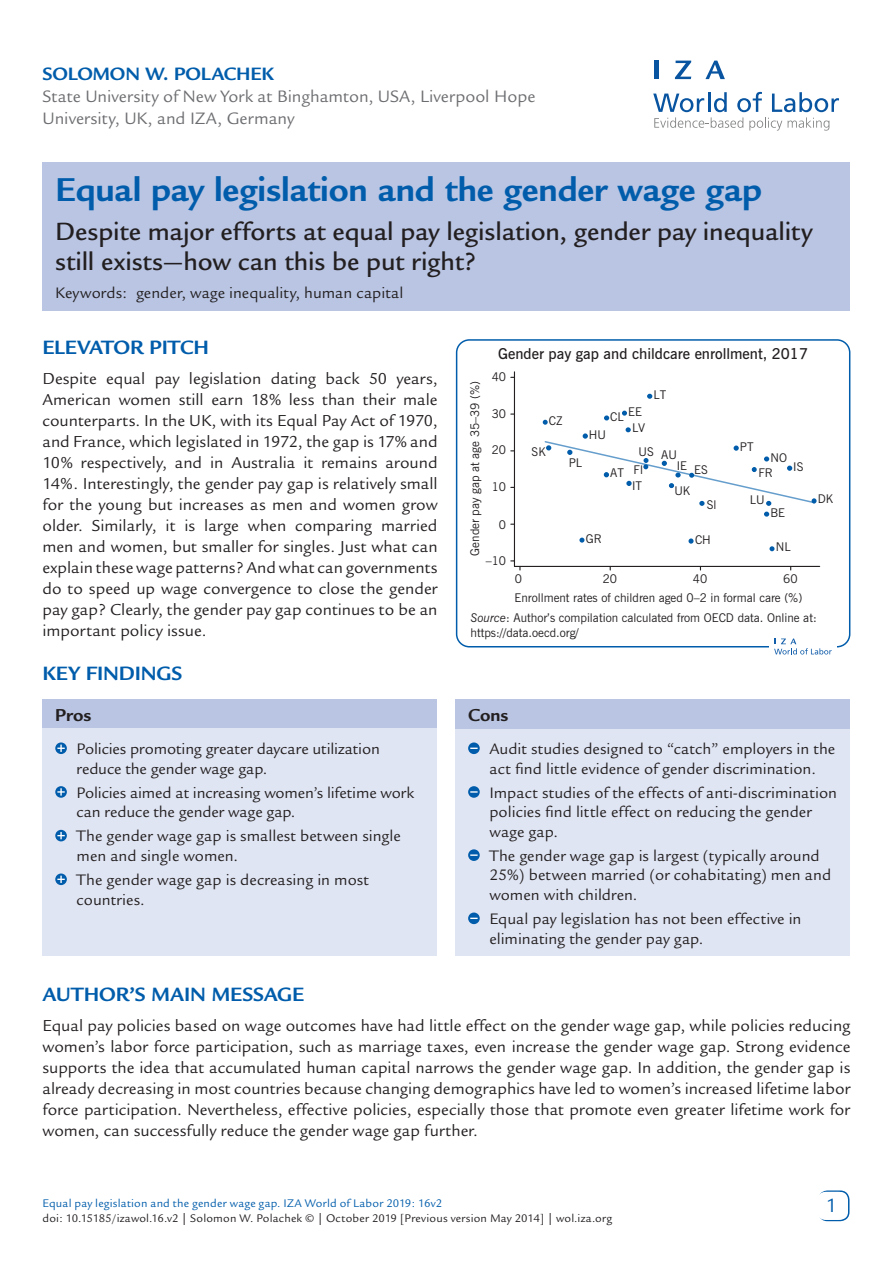
<style>
.page{position:relative;width:893px;height:1263px;background:#fff}
.page>*{position:absolute;margin:0;border:0;box-sizing:border-box;transform-origin:0 0}
.Cover__Title{font:700 36px "Legacy Sans";letter-spacing:-.005em;color:#015dab}
.Cover__Subtitle{font:500 27px/30px "Legacy Sans";letter-spacing:-.005em;color:#231f20}
.Main__A_Level_Headin{font:700 21px "Legacy Sans";letter-spacing:-.01em;color:#015dab}
.t1{font:21px "Legacy Sans";color:#015dab}
.Cover__AuthorName{font:700 19.5px "Legacy Sans";letter-spacing:-.005em;color:#015dab}
.Cover__Pro_Con_Heade{font:700 18.75px "Legacy Sans";letter-spacing:-.005em;color:#231f20}
.Cover__Affiliation{font:18px/21.6px "Legacy Sans";color:#6c6d70}
.Main__Bodytext{font:17.25px/21px "Legacy Sans";color:#231f20;text-align:justify}
.Cover__Pro_Con_Bulle{font:16.5px/19.5px "Legacy Sans";color:#231f20}
.Keywords{font:16.5px "Legacy Sans";color:#231f20}
.t2{font:600 15px "News Gothic BT";color:#231f20}
.t3{font:12px/14.4px "News Gothic BT";color:#231f20}
.t4{font:12px "Legacy Sans";letter-spacing:.015em;color:#231f20}
.Cover_Footer{font:12px "Legacy Sans";letter-spacing:.015em;color:#015dab}
.s1{font-style:italic}
</style>
<div class="page">
<div style="left:43px;top:162px;width:807px;height:149px;background:#b9c5e3"></div>
<div style="left:818px;top:1190px;width:31px;height:31px;border:2px solid #015dab;border-radius:9px"></div>
<div style="left:817px;top:1192px;width:30px;height:28px;background:#fff;border-radius:9px"></div>
<svg style="left:653px;top:92px;width:186px;height:39px"></svg>
<hr style="left:654px;top:61px;width:4px;height:18px;background:#0854a0">
<svg style="left:675px;top:61px;width:16px;height:18px"></svg>
<svg style="left:705px;top:61px;width:20px;height:18px"></svg>
<div style="left:455px;top:699px;width:395px;height:257px;background:#e0e5f3"></div>
<div style="left:455px;top:699px;width:395px;height:29px;background:#b9c5e3"></div>
<svg style="left:468px;top:742px;width:12px;height:12px"></svg>
<div style="left:468px;top:786px;width:12px;height:12px;background:#015dab;border-radius:50%"></div>
<svg style="left:470px;top:791px;width:8px;height:2px"></svg>
<div style="left:468px;top:849px;width:12px;height:12px;background:#015dab;border-radius:50%"></div>
<svg style="left:470px;top:854px;width:8px;height:2px"></svg>
<svg style="left:468px;top:912px;width:12px;height:12px"></svg>
<div style="left:43px;top:699px;width:394px;height:257px;background:#e0e5f3"></div>
<div style="left:43px;top:699px;width:394px;height:28px;background:#b9c5e3"></div>
<svg style="left:55px;top:742px;width:12px;height:12px"></svg>
<svg style="left:57px;top:745px;width:8px;height:7px"></svg>
<svg style="left:55px;top:786px;width:12px;height:12px"></svg>
<svg style="left:57px;top:788px;width:8px;height:8px"></svg>
<svg style="left:55px;top:830px;width:12px;height:11px"></svg>
<svg style="left:57px;top:832px;width:8px;height:7px"></svg>
<svg style="left:55px;top:873px;width:12px;height:12px"></svg>
<svg style="left:57px;top:876px;width:8px;height:7px"></svg>
<div style="left:456px;top:339px;width:394px;height:308px;border:2px solid #015dab;border-radius:13px"></div>
<svg style="left:579px;top:538px;width:5px;height:5px"></svg>
<svg style="left:647px;top:394px;width:5px;height:5px"></svg>
<svg style="left:688px;top:538px;width:6px;height:6px"></svg>
<svg style="left:764px;top:512px;width:5px;height:5px"></svg>
<svg style="left:769px;top:546px;width:5px;height:5px"></svg>
<svg style="left:543px;top:411px;width:273px;height:95px"></svg>
<hr style="left:514px;top:372px;width:1px;height:194px;background:#231f20">
<svg style="left:511px;top:560px;width:9px;height:10px"></svg>
<hr style="left:514px;top:566px;width:306px;height:1px;background:#231f20">
<div style="left:769px;top:633px;width:68px;height:27px;background:#fff"></div>
<svg style="left:774px;top:638px;width:58px;height:16px"></svg>
<p class="Cover__AuthorName" style="left:43px;top:63px;width:233px">SOLOMON W. POLACHEK</p>
<p class="Cover__Affiliation" style="left:43px;top:86px;width:494px">State University of New York at Binghamton, USA, Liverpool Hope<br>University, UK, and IZA, Germany</p>
<p class="Cover__Title" style="left:55px;top:169px;width:708px">Equal pay legislation and the gender wage gap</p>
<p class="Cover__Subtitle" style="left:55px;top:216px;width:759px">Despite major efforts at equal pay legislation, gender pay inequality still exists—how can this be put right?</p>
<p class="Keywords" style="left:55px;top:283px;width:350px">Keywords: gender, wage inequality, human capital</p>
<p class="Main__A_Level_Headin" style="left:42px;top:336px;width:168px">ELEVATOR PITCH</p>
<p class="Main__Bodytext" style="left:42px;top:368px;width:397px">Despite equal pay legislation dating back 50 years, American women still earn 18% less than their male counterparts. In the UK, with its Equal Pay Act of 1970, and France, which legislated in 1972, the gap is 17% and 10% respectively, and in Australia it remains around 14%. Interestingly, the gender pay gap is relatively small for the young but increases as men and women grow older. Similarly, it is large when comparing married men and women, but smaller for singles. Just what can explain these wage patterns? And what can governments do to speed up wage convergence to close the gender pay gap? Clearly, the gender pay gap continues to be an important policy issue.</p>
<p class="Main__A_Level_Headin" style="left:42px;top:661px;width:141px">KEY FINDINGS</p>
<p class="Cover__Pro_Con_Heade" style="left:55px;top:704px;width:38px">Pros</p>
<p class="Cover__Pro_Con_Bulle" style="left:77px;top:739px;width:305px">Policies promoting greater daycare utilization reduce the gender wage gap.</p>
<p class="Cover__Pro_Con_Bulle" style="left:77px;top:783px;width:339px">Policies aimed at increasing women’s lifetime work can reduce the gender wage gap.</p>
<p class="Cover__Pro_Con_Bulle" style="left:77px;top:827px;width:326px">The gender wage gap is smallest between single men and single women.</p>
<p class="Cover__Pro_Con_Bulle" style="left:77px;top:870px;width:294px">The gender wage gap is decreasing in most countries.</p>
<p class="t2" style="left:498px;top:344px;width:311px">Gender pay gap and childcare enrollment, 2017</p>
<p class="t3" style="left:492px;top:369px;width:16px">40</p>
<p class="t3" style="left:468px;top:555px;width:176px;rotate:-90deg">Gender pay gap at age 35–39 (%)</p>
<p class="t3" style="left:492px;top:406px;width:16px">30</p>
<p class="t3" style="left:492px;top:443px;width:16px">20</p>
<p class="t3" style="left:492px;top:479px;width:16px">10</p>
<p class="t3" style="left:499px;top:517px;width:9px">0</p>
<p class="t3" style="left:486px;top:553px;width:22px">–10</p>
<p class="t3" style="left:549px;top:413px;width:15px">CZ</p>
<p class="t3" style="left:532px;top:444px;width:16px">SK</p>
<p class="t3" style="left:569px;top:455px;width:15px">PL</p>
<p class="t3" style="left:610px;top:407px;width:37px;text-align:right">CL EE<br>LV</p>
<p class="t3" style="left:589px;top:427px;width:19px">HU</p>
<p class="t3" style="left:654px;top:387px;width:14px">LT</p>
<p class="t3" style="left:610px;top:466px;width:15px">AT</p>
<p class="t3" style="left:638px;top:444px;width:17px">US</p>
<p class="t3" style="left:633px;top:462px;width:11px">Fl</p>
<p class="t3" style="left:632px;top:478px;width:12px">IT</p>
<p class="t3" style="left:661px;top:447px;width:17px">AU</p>
<p class="t3" style="left:674px;top:483px;width:18px">UK</p>
<p class="t3" style="left:677px;top:459px;width:12px">IE</p>
<p class="t3" style="left:694px;top:462px;width:15px">ES</p>
<p class="t3" style="left:707px;top:497px;width:11px">Sl</p>
<p class="t3" style="left:586px;top:531px;width:17px">GR</p>
<p class="t3" style="left:695px;top:532px;width:17px">CH</p>
<p class="t3" style="left:740px;top:439px;width:15px">PT</p>
<p class="t3" style="left:770px;top:450px;width:18px">NO</p>
<p class="t3" style="left:758px;top:466px;width:16px">FR</p>
<p class="t3" style="left:750px;top:492px;width:16px">LU</p>
<p class="t3" style="left:770px;top:505px;width:16px">BE</p>
<p class="t3" style="left:793px;top:459px;width:12px">IS</p>
<p class="t3" style="left:776px;top:540px;width:16px">NL</p>
<p class="t3" style="left:515px;top:572px;width:9px">0</p>
<p class="t3" style="left:603px;top:572px;width:16px">20</p>
<p class="t3" style="left:693px;top:572px;width:16px">40</p>
<p class="t3" style="left:515px;top:569px;width:289px;line-height:19.2px;text-indent:269px">60<br>Enrollment rates of children aged 0–2 in formal care (%)</p>
<p class="t3" style="left:818px;top:492px;width:17px">DK</p>
<p class="t3" style="left:470px;top:611px;width:348px"><span class="s1">Source</span>: Author’s compilation calculated from OECD data. Online at: https://data.oecd.org/</p>
<p class="Cover__Pro_Con_Heade" style="left:468px;top:704px;width:42px">Cons</p>
<p class="Cover__Pro_Con_Bulle" style="left:489px;top:739px;width:347px">Audit studies designed to “catch” employers in the act find little evidence of gender discrimination.</p>
<p class="Cover__Pro_Con_Bulle" style="left:489px;top:783px;width:349px">Impact studies of the effects of anti-discrimination policies find little effect on reducing the gender wage gap.</p>
<p class="Cover__Pro_Con_Bulle" style="left:489px;top:846px;width:343px">The gender wage gap is largest (typically around<br>25%) between married (or cohabitating) men and women with children.</p>
<p class="Cover__Pro_Con_Bulle" style="left:489px;top:909px;width:314px">Equal pay legislation has not been effective in eliminating the gender pay gap.</p>
<p class="Main__A_Level_Headin" style="left:43px;top:982px;width:263px">AUTHOR’S MAIN MESSAGE</p>
<p class="Main__Bodytext" style="left:43px;top:1015px;width:809px">Equal pay policies based on wage outcomes have had little effect on the gender wage gap, while policies reducing women’s labor force participation, such as marriage taxes, even increase the gender wage gap. Strong evidence supports the idea that accumulated human capital narrows the gender wage gap. In addition, the gender gap is already decreasing in most countries because changing demographics have led to women’s increased lifetime labor force participation. Nevertheless, effective policies, especially those that promote even greater lifetime work for women, can successfully reduce the gender wage gap further.</p>
<p class="Cover_Footer" style="left:43px;top:1196px;width:401px">Equal pay legislation and the gender wage gap. IZA World of Labor 2019: 16v2</p>
<p class="t4" style="left:43px;top:1211px;width:571px">doi: 10.15185/izawol.16.v2 | Solomon W. Polachek © | October 2019 [Previous version May 2014] | wol.iza.org</p>
<p class="t1" style="left:828px;top:1194px;width:13px">1</p>
</div>
